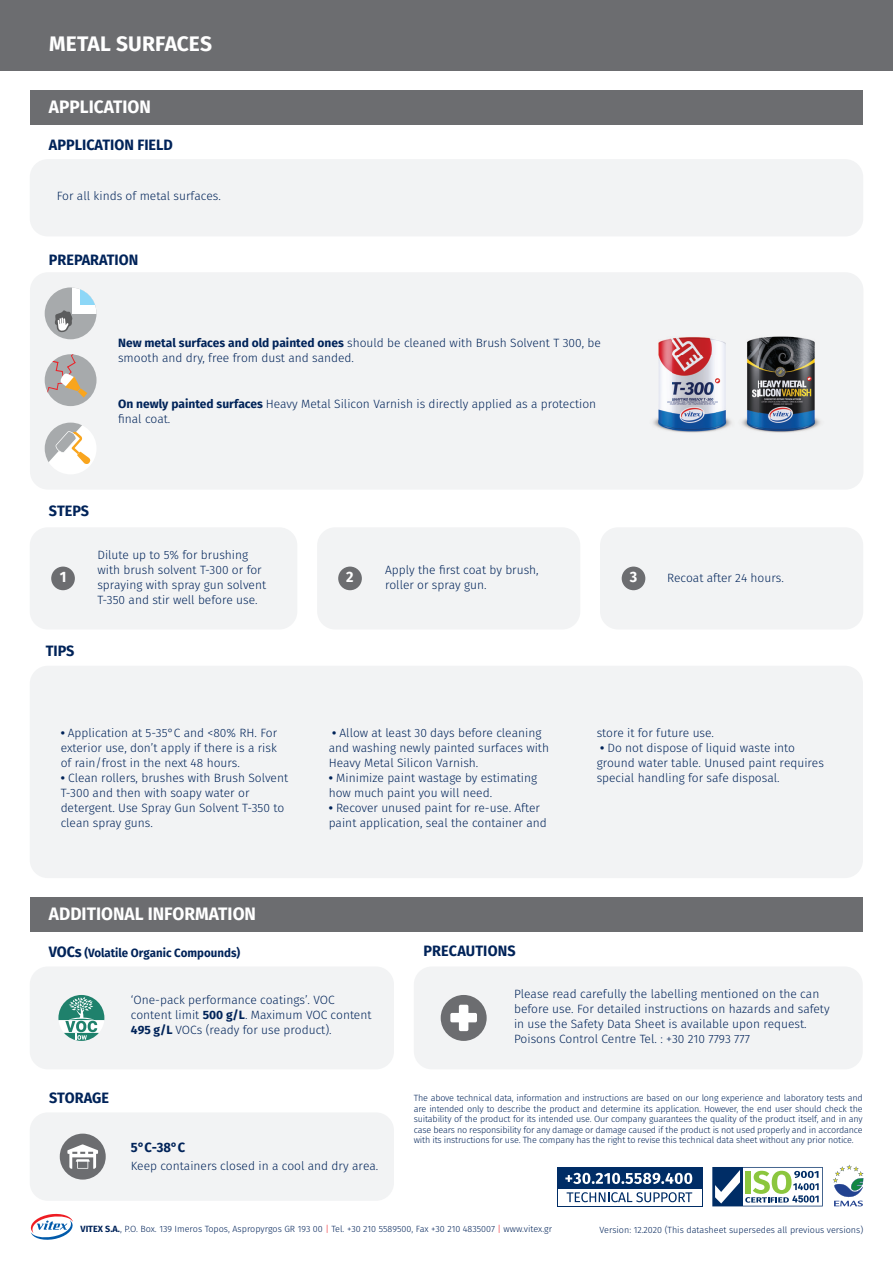
<style>
.page{position:relative;width:893px;height:1263px;background:#fff}
.page>*{position:absolute;margin:0;border:0;box-sizing:border-box;transform-origin:0 0}
.t1{font:700 21px "Fira Sans";letter-spacing:.01em;color:#fff}
.t2{font:700 18px "Fira Sans";color:#fff;scale:.96 1}
.t3{font:700 15px "Fira Sans";color:#002359;scale:.96 1}
.t4{font:700 15px "Fira Sans";color:#fff;scale:.96 1}
.t5{font:700 13.5px "Fira Sans";color:#002359;scale:.96 1}
.t6{font:300 12px/15px "Fira Sans";color:#002359}
.t7{font:700 12px "Fira Sans";color:#002359;scale:.96 1}
.t8{font:300 9px/10.5px "Fira Sans";color:#002359;text-align:justify}
.s1{font-weight:700}
.s2{font-size:15px}
.s3{color:#ee1d23}
</style>
<div class="page">
<div style="left:30px;top:159px;width:833px;height:77px;background:#f2f3f4;border-radius:18px"></div>
<div style="left:30px;top:90px;width:833px;height:34px;background:#6c6d70"></div>
<div style="left:30px;top:897px;width:833px;height:34px;background:#6c6d70"></div>
<div style="left:30px;top:966px;width:364px;height:103px;background:#f2f3f4;border-radius:18px"></div>
<div style="left:414px;top:966px;width:449px;height:103px;background:#f2f3f4;border-radius:18px"></div>
<svg style="left:58px;top:995px;width:46px;height:46px"></svg>
<div style="left:30px;top:1112px;width:364px;height:89px;background:#f2f3f4;border-radius:18px"></div>
<div style="left:60px;top:1133px;width:46px;height:46px;background:#6c6d70;border-radius:50%"></div>
<svg style="left:67px;top:1144px;width:31px;height:25px"></svg>
<div style="left:441px;top:995px;width:46px;height:46px;background:#6c6d70;border-radius:50%"></div>
<svg style="left:450px;top:1005px;width:27px;height:26px"></svg>
<div style="left:0;top:0;width:893px;height:70px;background:#6c6d70"></div>
<div style="left:30px;top:272px;width:833px;height:218px;background:#f2f3f4;border-radius:18px"></div>
<div style="left:30px;top:666px;width:833px;height:212px;background:#f2f3f4;border-radius:18px"></div>
<div style="left:30px;top:527px;width:267px;height:102px;background:#f2f3f4;border-radius:18px"></div>
<div style="left:317px;top:527px;width:263px;height:102px;background:#f2f3f4;border-radius:18px"></div>
<div style="left:600px;top:527px;width:263px;height:102px;background:#f2f3f4;border-radius:18px"></div>
<div style="left:51px;top:567px;width:24px;height:23px;background:#6c6d70;border-radius:50%"></div>
<div style="left:338px;top:567px;width:24px;height:23px;background:#6c6d70;border-radius:50%"></div>
<div style="left:622px;top:567px;width:23px;height:23px;background:#6c6d70;border-radius:50%"></div>
<svg style="left:45px;top:423px;width:51px;height:51px"></svg>
<div style="left:45px;top:287px;width:52px;height:52px;background:#a7aaac;border-radius:26px"></div>
<div style="left:73px;top:287px;width:24px;height:27px;background:#fff"></div>
<svg style="left:80px;top:287px;width:17px;height:18px"></svg>
<svg style="left:54px;top:310px;width:19px;height:23px"></svg>
<div style="left:45px;top:354px;width:52px;height:52px;background:#a7aaac;border-radius:26px"></div>
<svg style="left:46px;top:354px;width:41px;height:44px"></svg>
<img style="left:658px;top:337px;width:68px;height:18px">
<img style="left:658px;top:355px;width:63px;height:51px">
<img style="left:653px;top:406px;width:79px;height:27px">
<img style="left:741px;top:336px;width:80px;height:97px">
<svg style="left:833px;top:1165px;width:30px;height:41px"></svg>
<div style="left:557px;top:1167px;width:145px;height:39px;background:#002d66"></div>
<div style="left:558px;top:1189px;width:143px;height:16px;background:#fff"></div>
<svg style="left:567px;top:1192px;width:125px;height:10px"></svg>
<svg style="left:565px;top:1173px;width:127px;height:11px"></svg>
<svg style="left:712px;top:1167px;width:111px;height:39px"></svg>
<svg style="left:30px;top:1213px;width:43px;height:27px"></svg>
<h1 class="t1" style="left:49px;top:29px;width:165px">METAL SURFACES</h1>
<h2 class="t2" style="left:49px;top:94px;width:108px">APPLICATION</h2>
<p class="t3" style="left:49px;top:134px;width:131px">APPLICATION FIELD</p>
<p class="t6" style="left:57px;top:189px;width:166px">For all kinds of metal surfaces.</p>
<p class="t3" style="left:49px;top:249px;width:95px">PREPARATION</p>
<p class="t6" style="left:118px;top:336px;width:484px"><span class="s1">New metal surfaces and old painted ones</span> should be cleaned with Brush Solvent T 300, be smooth and dry, free from dust and sanded.</p>
<p class="t6" style="left:118px;top:398px;width:480px"><span class="s1">On newly painted surfaces</span> Heavy Metal Silicon Varnish is directly applied as a protection final coat.</p>
<p class="t3" style="left:49px;top:500px;width:43px">STEPS</p>
<p class="t6" style="left:97px;top:548px;width:170px">Dilute up to 5% for brushing with brush solvent T-300 or for spraying with spray gun solvent<br>T-350 and stir well before use.</p>
<p class="t6" style="left:385px;top:563px;width:155px">Apply the first coat by brush, roller or spray gun.</p>
<p class="t6" style="left:667px;top:571px;width:118px">Recoat after 24 hours.</p>
<p class="t4" style="left:60px;top:567px;width:8px">1</p>
<p class="t4" style="left:346px;top:567px;width:9px">2</p>
<p class="t4" style="left:630px;top:567px;width:9px">3</p>
<p class="t3" style="left:46px;top:640px;width:31px">TIPS</p>
<p class="t6" style="left:61px;top:726px;width:218px;text-align:justify"><span class="s1">•</span> Application at 5-35°C and &lt;80% RH. For exterior use, don’t apply if there is a risk of rain/frost in the next 48 hours.</p>
<p class="t6" style="left:61px;top:771px;width:229px"><span class="s1">•</span> Clean rollers, brushes with Brush Solvent T-300 and then with soapy water or detergent. Use Spray Gun Solvent T-350 to clean spray guns.</p>
<h2 class="t2" style="left:49px;top:901px;width:217px">ADDITIONAL INFORMATION</h2>
<p class="t6" style="left:329px;top:726px;width:222px"><span class="s1">•</span> Allow at least 30 days before cleaning and washing newly painted surfaces with<br>Heavy Metal Silicon Varnish.</p>
<p class="t6" style="left:329px;top:771px;width:210px"><span class="s1">•</span> Minimize paint wastage by estimating how much paint you will need.</p>
<p class="t6" style="left:329px;top:801px;width:220px"><span class="s1">•</span> Recover unused paint for re-use. After paint application, seal the container and</p>
<p class="t6" style="left:597px;top:726px;width:119px">store it for future use.</p>
<p class="t6" style="left:597px;top:741px;width:229px"><span class="s1">•</span> Do not dispose of liquid waste into ground water table. Unused paint requires special handling for safe disposal.</p>
<p class="t7" style="left:49px;top:945px;width:201px"><span class="s2">VOCs</span> (Volatile Organic Compounds)</p>
<p class="t3" style="left:423px;top:940px;width:98px">PRECAUTIONS</p>
<p class="t6" style="left:131px;top:993px;width:242px">‘One-pack performance coatings’. VOC content limit <span class="s1">500 g/L</span>. Maximum VOC content<br><span class="s1">495 g/L</span> VOCs (ready for use product).</p>
<p class="t6" style="left:514px;top:987px;width:317px">Please read carefully the labelling mentioned on the can before use. For detailed instructions on hazards and safety in use the Safety Data Sheet is available upon request.<br>Poisons Control Centre Tel. : +30 210 7793 777</p>
<p class="t3" style="left:49px;top:1087px;width:64px">STORAGE</p>
<p class="t5" style="left:131px;top:1138px;width:58px">5°C-38°C</p>
<p class="t6" style="left:131px;top:1159px;width:249px">Keep containers closed in a cool and dry area.</p>
<p class="t8" style="left:414px;top:1093px;width:450px">The above technical data, information and instructions are based on our long experience and laboratory tests and are intended only to describe the product and determine its application. However, the end user should check the suitability of the product for its intended use. Our company guarantees the quality of the product itself, and in any case bears no responsibility for any damage or damage caused if the product is not used properly and in accordance with its instructions for use. The company has the right to revise this technical data sheet without any prior notice.</p>
<p class="t8" style="left:81px;top:1225px;width:473px"><span class="s1">VITEX S.A.</span>, P.O. Box. 139 Imeros Topos, Aspropyrgos GR 193 00 <span class="s3">|</span> Τel. +30 210 5589500, Fax +30 210 4835007 <span class="s3">|</span> www.vitex.gr</p>
<p class="t8" style="left:600px;top:1225px;width:265px">Version: 12.2020 (This datasheet supersedes all previous versions)</p>
</div>
